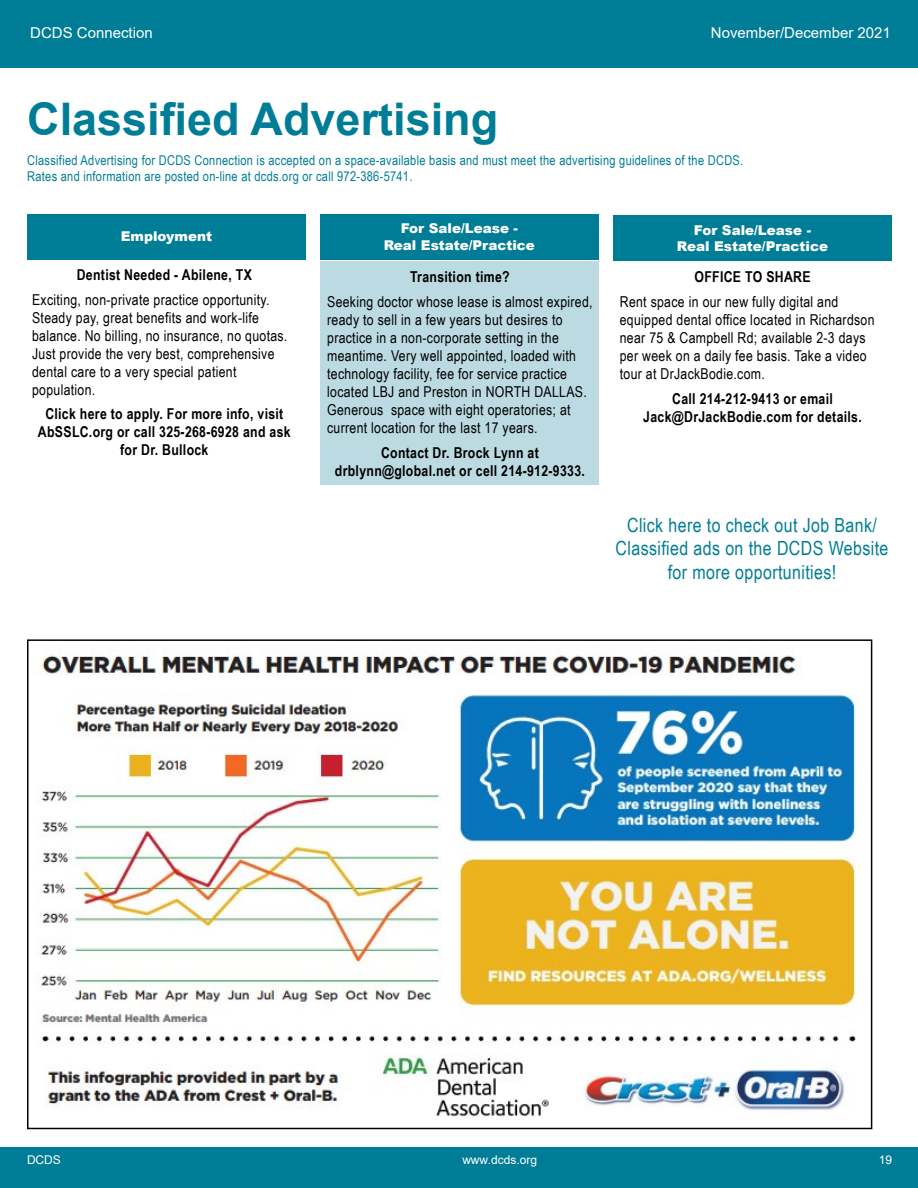
<style>
.page{position:relative;width:918px;height:1188px;background:#fff}
.page>*{position:absolute;margin:0;border:0;box-sizing:border-box;transform-origin:0 0}
.t1{font:700 45px "Arial";color:#007d96}
.t2{font:19.5px/23.4px "Arial Narrow";letter-spacing:.02em;color:#007d96;text-align:center}
.t3{font:15px/18px "Arial Narrow";letter-spacing:.02em;color:#000}
.t4{font:700 15px/18px "Arial Narrow";letter-spacing:.02em;color:#000;text-align:center}
.t5{font:15px "Arial";color:#fff}
.t6{font:13.5px/16.2px "Arial Narrow";letter-spacing:.02em;color:#007d96}
.t7{font:900 13.5px/16.2px "Arial";color:#fff;text-align:center}
.t8{font:12px "Arial";color:#fff}
</style>
<div class="page">
<div style="left:0;top:0;width:918px;height:60px;background:#007d96"></div>
<div style="left:0;top:51px;width:918px;height:17px;background:#007d96"></div>
<div style="left:0;top:1148px;width:918px;height:40px;background:#007d96"></div>
<div style="left:27px;top:214px;width:279px;height:45px;background:#007d96"></div>
<div style="left:320px;top:214px;width:279px;height:45px;background:#007d96"></div>
<div style="left:320px;top:261px;width:279px;height:224px;background:#bbdae2"></div>
<img style="left:40px;top:653px;width:816px;height:464px">
<div style="left:613px;top:216px;width:279px;height:45px;background:#007d96"></div>
<p class="t5" style="left:30px;top:22px;width:124px">DCDS Connection</p>
<p class="t5" style="left:711px;top:22px;width:182px">November/December 2021</p>
<h1 class="t1" style="left:27px;top:88px;width:472px">Classified Advertising</h1>
<p class="t6" style="left:27px;top:152px;width:718px">Classified Advertising for DCDS Connection is accepted on a space-available basis and must meet the advertising guidelines of the DCDS.<br>Rates and information are posted on-line at dcds.org or call 972-386-5741.</p>
<p class="t7" style="left:121px;top:228px;width:93px">Employment</p>
<p class="t4" style="left:77px;top:265px;width:177px">Dentist Needed - Abilene, TX</p>
<p class="t3" style="left:32px;top:290px;width:257px">Exciting, non-private practice opportunity.<br>Steady pay, great benefits and work-life balance. No billing, no insurance, no quotas.<br>Just provide the very best, comprehensive dental care to a very special patient population.</p>
<p class="t4" style="left:38px;top:405px;width:254px">Click here to apply. For more info, visit<br>AbSSLC.org or call 325-268-6928 and ask for Dr. Bullock</p>
<p class="t7" style="left:384px;top:220px;width:153px">For Sale/Lease -<br>Real Estate/Practice</p>
<p class="t4" style="left:410px;top:268px;width:101px">Transition time?</p>
<p class="t3" style="left:327px;top:292px;width:267px">Seeking doctor whose lease is almost expired, ready to sell in a few years but desires to practice in a non-corporate setting in the meantime. Very well appointed, loaded with technology facility, fee for service practice located LBJ and Preston in NORTH DALLAS.<br>Generous space with eight operatories; at current location for the last 17 years.</p>
<p class="t4" style="left:335px;top:443px;width:251px">Contact Dr. Brock Lynn at drblynn@global.net or cell 214-912-9333.</p>
<p class="t7" style="left:677px;top:222px;width:153px">For Sale/Lease -<br>Real Estate/Practice</p>
<p class="t4" style="left:695px;top:268px;width:118px">OFFICE TO SHARE</p>
<p class="t3" style="left:620px;top:292px;width:256px">Rent space in our new fully digital and equipped dental office located in Richardson near 75 &amp; Campbell Rd; available 2-3 days per week on a daily fee basis. Take a video tour at DrJackBodie.com.</p>
<p class="t4" style="left:643px;top:389px;width:220px">Call 214-212-9413 or email<br>Jack@DrJackBodie.com for details.</p>
<h2 class="t2" style="left:616px;top:513px;width:274px">Click here to check out Job Bank/<br>Classified ads on the DCDS Website for more opportunities!</h2>
<p class="t8" style="left:27px;top:1152px;width:35px">DCDS</p>
<p class="t8" style="left:462px;top:1152px;width:76px">www.dcds.org</p>
<p class="t8" style="left:879px;top:1152px;width:15px">19</p>
</div>
